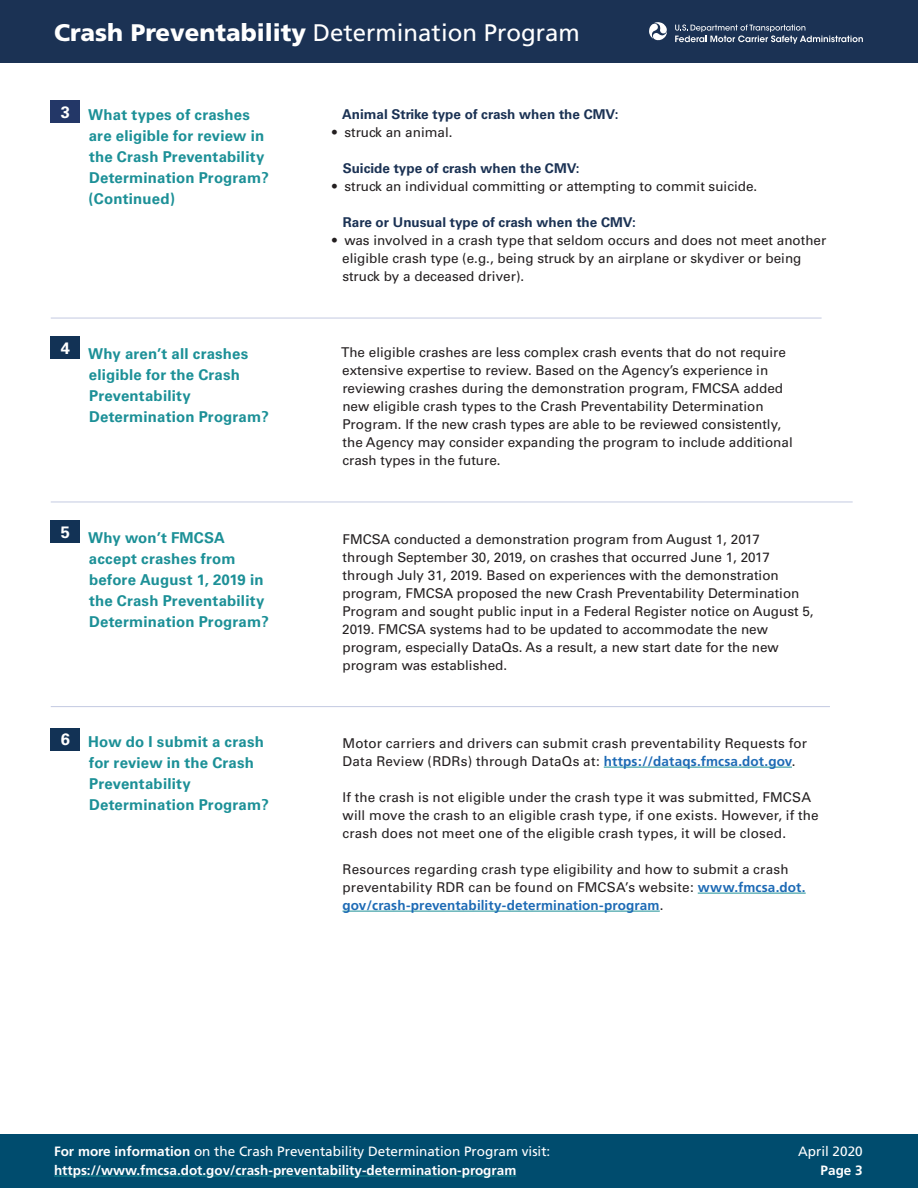
<style>
.page{position:relative;width:918px;height:1188px;background:#fff}
.page>*{position:absolute;margin:0;border:0;box-sizing:border-box;transform-origin:0 0}
.t1{font:24px "Frutiger";color:#fff}
.t2{font:700 15px/21px "Univers";letter-spacing:.01em;color:#1c9097}
.BT{font:13.5px/18px "Univers";color:#231f20}
.t3{font:700 13.5px/18.8px "Frutiger";color:#fff}
.SB{font:700 13.5px "Univers";color:#1b3254}
.BT-2{font:700 13.5px "Univers";color:#1b3254}
.t4{font:13.5px "Frutiger";color:#fff}
.s1{font-weight:900}
.s2{font-size:16.5px;color:#fff}
.s3{font-family:"Frutiger";font-weight:700;color:#1d6ab5}
.s4{font-weight:400}
</style>
<div class="page">
<div style="left:0;top:0;width:918px;height:63px;background:#1b3254"></div>
<div style="left:0;top:1134px;width:918px;height:54px;background:#004c6e"></div>
<hr style="left:54px;top:1176px;width:462px;height:1px;background:#1c9097">
<svg style="left:649px;top:22px;width:18px;height:19px"></svg>
<svg style="left:675px;top:25px;width:188px;height:19px"></svg>
<hr style="left:51px;top:318px;width:771px;height:1px;background:#c3cae1">
<div style="left:51px;top:336px;width:29px;height:23px;background:#123255"></div>
<hr style="left:51px;top:502px;width:802px;height:1px;background:#c3cae1">
<div style="left:51px;top:520px;width:29px;height:23px;background:#123255"></div>
<div style="left:51px;top:101px;width:29px;height:22px;background:#233767"></div>
<hr style="left:51px;top:706px;width:779px;height:1px;background:#c3cae1">
<div style="left:51px;top:728px;width:29px;height:22px;background:#123255"></div>
<hr style="left:604px;top:767px;width:188px;height:1px;background:#1c9097">
<hr style="left:698px;top:893px;width:108px;height:1px;background:#1c9097">
<hr style="left:342px;top:911px;width:318px;height:1px;background:#1c9097">
<h1 class="t1" style="left:54px;top:18px;width:527px"><span class="s1">Crash Preventability</span> Determination Program</h1>
<p class="t2" style="left:89px;top:105px;width:182px;text-indent:-28px"><span class="s2">3</span> What types of crashes are eligible for review in the Crash Preventability<br>Determination Program? (Continued)</p>
<p class="t2" style="left:89px;top:343px;width:182px;text-indent:-28px"><sup>4</sup> Why aren’t all crashes eligible for the Crash<br>Preventability<br>Determination Program?</p>
<p class="t2" style="left:89px;top:527px;width:182px;text-indent:-28px"><sup>5</sup> Why won’t FMCSA accept crashes from before August 1, 2019 in the Crash Preventability<br>Determination Program?</p>
<p class="BT-2" style="left:342px;top:107px;width:278px">Animal Strike type of crash when the CMV:</p>
<p class="BT" style="left:332px;top:124px;width:122px">• struck an animal.</p>
<h2 class="SB" style="left:343px;top:161px;width:238px">Suicide type of crash when the CMV:</h2>
<p class="BT" style="left:332px;top:178px;width:427px">• struck an individual committing or attempting to commit suicide.</p>
<h2 class="SB" style="left:343px;top:215px;width:294px">Rare or Unusual type of crash when the CMV:</h2>
<p class="BT" style="left:342px;top:232px;width:486px;text-indent:-10px">• was involved in a crash type that seldom occurs and does not meet another eligible crash type (e.g., being struck by an airplane or skydiver or being struck by a deceased driver).</p>
<p class="BT" style="left:341px;top:344px;width:453px">The eligible crashes are less complex crash events that do not require extensive expertise to review. Based on the Agency’s experience in reviewing crashes during the demonstration program, FMCSA added new eligible crash types to the Crash Preventability Determination Program. If the new crash types are able to be reviewed consistently, the Agency may consider expanding the program to include additional crash types in the future.</p>
<p class="BT" style="left:342px;top:530px;width:473px">FMCSA conducted a demonstration program from August 1, 2017 through September 30, 2019, on crashes that occurred June 1, 2017 through July 31, 2019. Based on experiences with the demonstration program, FMCSA proposed the new Crash Preventability Determination Program and sought public input in a Federal Register notice on August 5, 2019. FMCSA systems had to be updated to accommodate the new program, especially DataQs. As a result, a new start date for the new program was established.</p>
<p class="t2" style="left:89px;top:732px;width:181px;text-indent:-28px"><span class="s2">6</span> How do I submit a crash for review in the Crash<br>Preventability<br>Determination Program?</p>
<p class="BT" style="left:343px;top:734px;width:466px">Motor carriers and drivers can submit crash preventability Requests for<br>Data Review (RDRs) through DataQs at: <span class="s3">https://dataqs.fmcsa.dot.gov</span>.</p>
<p class="BT" style="left:342px;top:788px;width:478px">If the crash is not eligible under the crash type it was submitted, FMCSA will move the crash to an eligible crash type, if one exists. However, if the crash does not meet one of the eligible crash types, it will be closed.</p>
<p class="BT" style="left:342px;top:860px;width:465px">Resources regarding crash type eligibility and how to submit a crash preventability RDR can be found on FMCSA’s website: <span class="s3">www.fmcsa.dot. gov/crash-preventability-determination-program</span>.</p>
<p class="t3" style="left:54px;top:1142px;width:498px">For more information <span class="s4">on the Crash Preventability Determination Program visit: </span>https://www.fmcsa.dot.gov/crash-preventability-determination-program</p>
<p class="t4" style="left:798px;top:1143px;width:66px">April 2020</p>
<p class="t3" style="left:821px;top:1161px;width:44px">Page 3</p>
</div>
